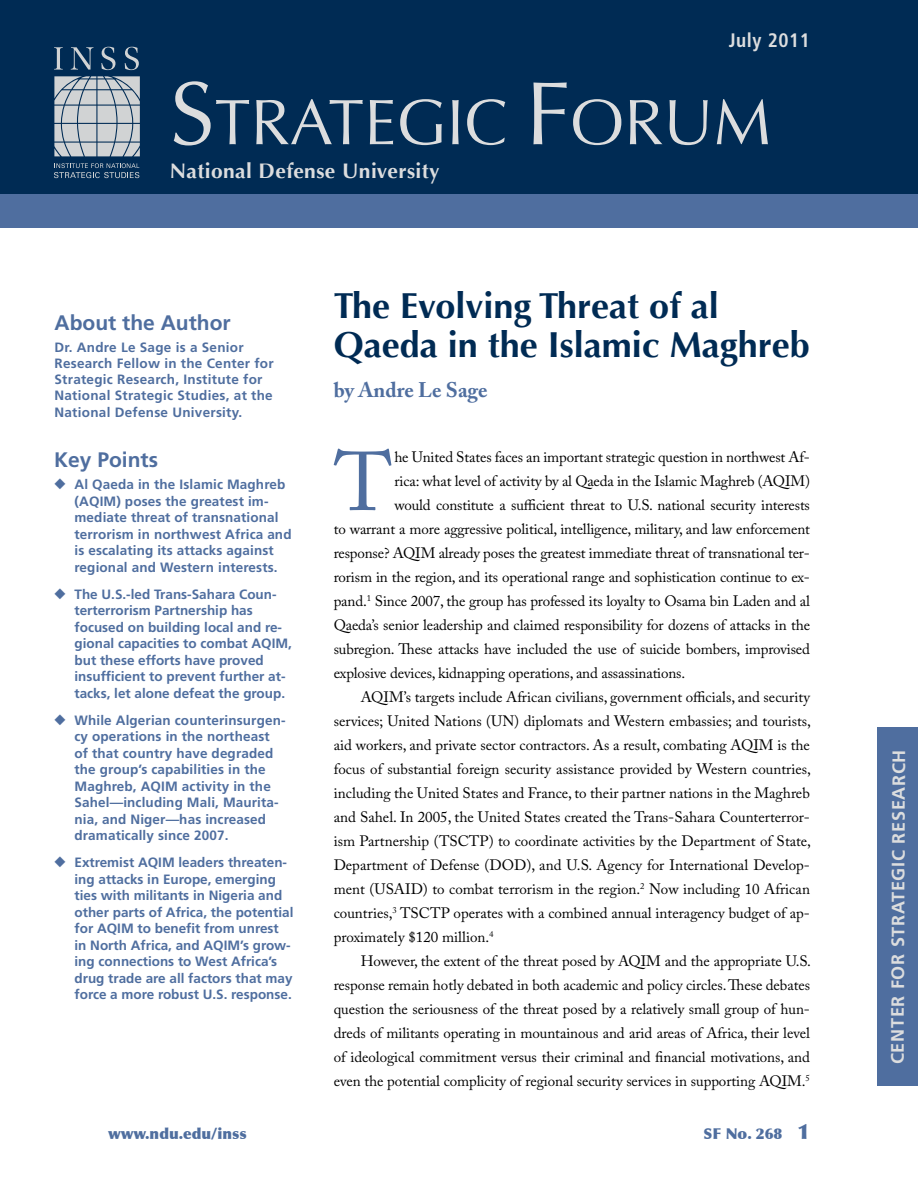
<style>
.page{position:relative;width:918px;height:1188px;background:#fff}
.page>*{position:absolute;margin:0;border:0;box-sizing:border-box;transform-origin:0 0}
.t1{font:82.5px "Adobe Caslon Pro";color:#4f6e9f}
.t2{font:64.5px "Optima";color:#dcddde}
.t3{font:700 36px/39px "Optima";color:#002b54}
.t4{font:700 21px "Optima";letter-spacing:.02em;color:#dcddde}
.t5{font:700 21px "Frutiger LT Std";color:#4f6e9f}
.t6{font:700 21px "Adobe Caslon Pro";color:#4f6e9f}
.t7{font:700 condensed 19.5px "Frutiger LT Std";letter-spacing:.03em;color:#dcddde}
.t8{font:700 18px "Frutiger LT Std";letter-spacing:.035em;color:#dcddde}
.t9{font:15px "Adobe Caslon Pro";letter-spacing:-.005em;color:#000}
.t10{font:900 15px "Optima";color:#4f6e9f}
.t11{font:700 13.5px/16.5px "Frutiger LT Std";letter-spacing:.01em;color:#4f6e9f}
.s1{font-size:90px}
.s2{font-size:21px}
</style>
<div class="page">
<div style="left:0;top:0;width:918px;height:194px;background:#002b54"></div>
<div style="left:0;top:194px;width:918px;height:34px;background:#4f6e9f"></div>
<div style="left:878px;top:728px;width:40px;height:358px;background:#4f6e9f"></div>
<svg style="left:54px;top:47px;width:9px;height:23px"></svg>
<svg style="left:71px;top:47px;width:22px;height:23px"></svg>
<svg style="left:101px;top:47px;width:14px;height:23px"></svg>
<svg style="left:125px;top:47px;width:14px;height:23px"></svg>
<svg style="left:54px;top:76px;width:86px;height:80px;background:#b2bac1"></svg>
<svg style="left:54px;top:163px;width:85px;height:15px"></svg>
<h3 class="t7" style="left:729px;top:28px;width:83px">July 2011</h3>
<h2 class="t2" style="left:170px;top:85px;width:603px"><span class="s1">S</span>TRATEGIC <span class="s1">F</span>ORUM</h2>
<h3 class="t4" style="left:170px;top:159px;width:272px">National Defense University</h3>
<h3 class="t5" style="left:55px;top:310px;width:178px">About the Author</h3>
<p class="t11" style="left:55px;top:339px;width:221px">Dr. Andre Le Sage is a Senior<br>Research Fellow in the Center for<br>Strategic Research, Institute for<br>National Strategic Studies, at the<br>National Defense University.</p>
<h3 class="t5" style="left:54px;top:447px;width:105px">Key Points</h3>
<p class="t11" style="left:75px;top:476px;width:219px;text-indent:-20px">◆ Al Qaeda in the Islamic Maghreb (AQIM) poses the greatest im&shy;mediate threat of transnational terrorism in northwest Africa and is escalating its attacks against regional and Western interests.</p>
<p class="t11" style="left:75px;top:586px;width:219px;text-indent:-20px">◆ The U.S.-led Trans-Sahara Coun&shy;terterrorism Partnership has focused on building local and re&shy;gional capacities to combat AQIM, but these efforts have proved insufficient to prevent further at&shy;tacks, let alone defeat the group.</p>
<p class="t11" style="left:75px;top:712px;width:213px;text-indent:-20px">◆ While Algerian counterinsurgen&shy;cy operations in the northeast of that country have degraded the group’s capabilities in the<br>Maghreb, AQIM activity in the<br>Sahel—including Mali, Maurita&shy;nia, and Niger—has increased dramatically since 2007.</p>
<p class="t11" style="left:75px;top:854px;width:220px;text-indent:-20px">◆ Extremist AQIM leaders threaten&shy;ing attacks in Europe, emerging ties with militants in Nigeria and other parts of Africa, the potential for AQIM to benefit from unrest in North Africa, and AQIM’s grow&shy;ing connections to West Africa’s drug trade are all factors that may force a more robust U.S. response.</p>
<h3 class="t3" style="left:334px;top:287px;width:478px">The Evolving Threat of al<br>Qaeda in the Islamic Maghreb</h3>
<h3 class="t6" style="left:334px;top:378px;width:155px">by Andre Le Sage</h3>
<h1 class="t1" style="left:334px;top:433px;width:59px">T</h1>
<p class="t9" style="left:394px;top:448px;width:417px">he United States faces an important strategic question in northwest Af-</p>
<p class="t9" style="left:394px;top:472px;width:417px">rica: what level of activity by al Qaeda in the Islamic Maghreb (AQIM)</p>
<p class="t9" style="left:394px;top:496px;width:417px">would constitute a sufficient threat to U.S. national security interests</p>
<p class="t9" style="left:334px;top:520px;width:478px">to warrant a more aggressive political, intelligence, military, and law enforcement</p>
<p class="t9" style="left:334px;top:544px;width:478px">response? AQIM already poses the greatest immediate threat of transnational ter-</p>
<p class="t9" style="left:334px;top:568px;width:478px">rorism in the region, and its operational range and sophistication continue to ex-</p>
<p class="t9" style="left:334px;top:592px;width:478px">pand.<sup>1</sup> Since 2007, the group has professed its loyalty to Osama bin Laden and al</p>
<p class="t9" style="left:334px;top:616px;width:478px">Qaeda’s senior leadership and claimed responsibility for dozens of attacks in the</p>
<p class="t9" style="left:334px;top:640px;width:478px">subregion. These attacks have included the use of suicide bombers, improvised</p>
<p class="t9" style="left:334px;top:664px;width:353px">explosive devices, kidnapping operations, and assassinations.</p>
<p class="t9" style="left:361px;top:688px;width:451px">AQIM’s targets include African civilians, government officials, and security</p>
<p class="t9" style="left:334px;top:712px;width:479px">services; United Nations (UN) diplomats and Western embassies; and tourists,</p>
<p class="t9" style="left:334px;top:736px;width:478px">aid workers, and private sector contractors. As a result, combating AQIM is the</p>
<p class="t9" style="left:334px;top:760px;width:479px">focus of substantial foreign security assistance provided by Western countries,</p>
<p class="t9" style="left:334px;top:784px;width:478px">including the United States and France, to their partner nations in the Maghreb</p>
<p class="t9" style="left:334px;top:808px;width:478px">and Sahel. In 2005, the United States created the Trans-Sahara Counterterror-</p>
<p class="t9" style="left:334px;top:832px;width:479px">ism Partnership (TSCTP) to coordinate activities by the Department of State,</p>
<p class="t9" style="left:334px;top:856px;width:478px">Department of Defense (DOD), and U.S. Agency for International Develop-</p>
<p class="t9" style="left:334px;top:880px;width:478px">ment (USAID) to combat terrorism in the region.<sup>2</sup> Now including 10 African</p>
<p class="t9" style="left:334px;top:904px;width:478px">countries,<sup>3</sup> TSCTP operates with a combined annual interagency budget of ap-</p>
<p class="t9" style="left:334px;top:928px;width:161px">proximately $120 million.<sup>4</sup></p>
<p class="t9" style="left:361px;top:952px;width:452px">However, the extent of the threat posed by AQIM and the appropriate U.S.</p>
<p class="t9" style="left:334px;top:976px;width:478px">response remain hotly debated in both academic and policy circles. These debates</p>
<p class="t9" style="left:334px;top:1000px;width:478px">question the seriousness of the threat posed by a relatively small group of hun-</p>
<p class="t9" style="left:334px;top:1024px;width:478px">dreds of militants operating in mountainous and arid areas of Africa, their level</p>
<p class="t9" style="left:334px;top:1048px;width:478px">of ideological commitment versus their criminal and financial motivations, and</p>
<p class="t9" style="left:334px;top:1072px;width:478px">even the potential complicity of regional security services in supporting AQIM.<sup>5</sup></p>
<p class="t10" style="left:108px;top:1125px;width:140px">www.ndu.edu/inss</p>
<p class="t10" style="left:703px;top:1125px;width:108px">SF No. 268 <span class="s2">1</span></p>
<p class="t8" style="left:888px;top:1064px;width:316px;rotate:-90deg">Center for Strategic ReSEARCH</p>
</div>
